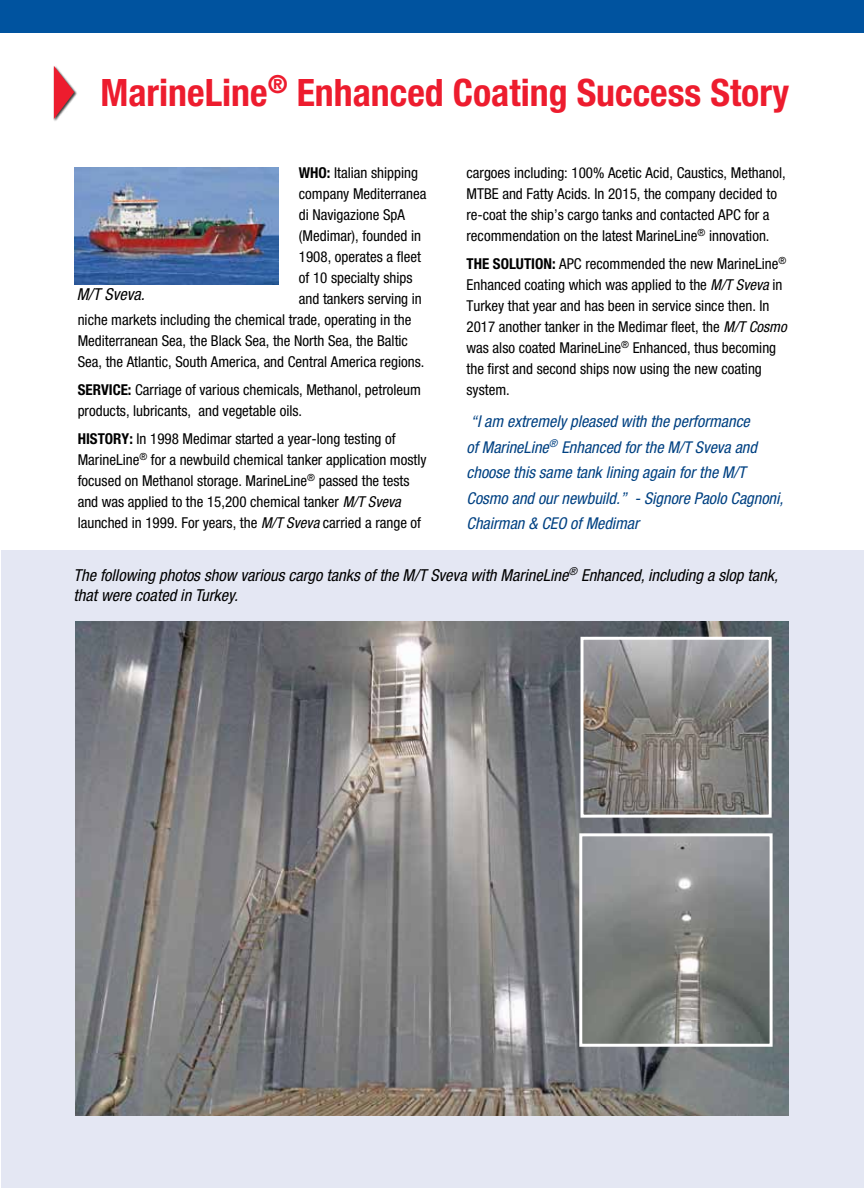
<style>
.page{position:relative;width:864px;height:1188px;background:#fff}
.page>*{position:absolute;margin:0;border:0;box-sizing:border-box;transform-origin:0 0}
.t1{font:700 condensed 37.8px "Helvetica Neue LT Std";color:#ed1c2e}
.t2{font:italic condensed 16.5px/19.8px "Helvetica Neue LT Std";color:#000}
.t3{font:italic condensed 16.35px/25.5px "Helvetica Neue LT Std";color:#004182}
.t4{font:condensed 15px/21px "Helvetica Neue LT Std";color:#000}
.s1{font-weight:700}
.s2{font-style:italic}
</style>
<div class="page">
<div style="left:0;top:0;width:864px;height:33px;background:#00539f"></div>
<div style="left:1px;top:551px;width:863px;height:637px;background:#e4e7f3"></div>
<img style="left:75px;top:167px;width:204px;height:118px">
<img style="left:76px;top:621px;width:712px;height:495px">
<img style="left:584px;top:641px;width:184px;height:173px">
<div style="left:580px;top:637px;width:192px;height:181px;border:3px solid #fff"></div>
<img style="left:583px;top:837px;width:186px;height:206px">
<div style="left:579px;top:833px;width:194px;height:214px;border:3px solid #fff"></div>
<div style="left:53px;top:65px;width:25px;height:57px;background:#000;opacity:.75"></div>
<svg style="left:54px;top:66px;width:20px;height:53px"></svg>
<h1 class="t1" style="left:100px;top:70px;width:690px">MarineLine<sup>®</sup> Enhanced Coating Success Story</h1>
<p class="t4" style="left:299px;top:162px;width:121px"><span class="s1">WHO:</span> Italian shipping</p>
<p class="t4" style="left:299px;top:183px;width:129px">company Mediterranea</p>
<p class="t4" style="left:299px;top:204px;width:108px">di Navigazione SpA</p>
<p class="t4" style="left:299px;top:225px;width:124px">(Medimar), founded in</p>
<p class="t4" style="left:299px;top:246px;width:124px">1908, operates a fleet</p>
<p class="t4" style="left:299px;top:267px;width:115px">of 10 specialty ships</p>
<p class="t4" style="left:299px;top:288px;width:124px">and tankers serving in</p>
<p class="t4" style="left:78px;top:309px;width:335px">niche markets including the chemical trade, operating in the</p>
<p class="t4" style="left:78px;top:330px;width:332px">Mediterranean Sea, the Black Sea, the North Sea, the Baltic</p>
<p class="t4" style="left:78px;top:351px;width:348px">Sea, the Atlantic, South America, and Central America regions.</p>
<p class="t4" style="left:78px;top:379px;width:345px"><span class="s1">SERVICE:</span> Carriage of various chemicals, Methanol, petroleum products, lubricants, and vegetable oils.</p>
<p class="t4" style="left:78px;top:428px;width:350px"><span class="s1">HISTORY:</span> In 1998 Medimar started a year-long testing of MarineLine<sup>®</sup> for a newbuild chemical tanker application mostly focused on Methanol storage. MarineLine<sup>®</sup> passed the tests and was applied to the 15,200 chemical tanker <span class="s2">M/T Sveva </span>launched in 1999. For years, the <span class="s2">M/T Sveva</span> carried a range of</p>
<p class="t2" style="left:77px;top:285px;width:70px">M/T Sveva.</p>
<p class="t4" style="left:467px;top:162px;width:321px">cargoes including: 100% Acetic Acid, Caustics, Methanol, MTBE and Fatty Acids. In 2015, the company decided to re-coat the ship’s cargo tanks and contacted APC for a recommendation on the latest MarineLine<sup>®</sup> innovation.</p>
<p class="t4" style="left:467px;top:253px;width:322px"><span class="s1">THE SOLUTION:</span> APC recommended the new MarineLine<sup>® </sup>Enhanced coating which was applied to the <span class="s2">M/T Sveva</span> in Turkey that year and has been in service since then. In 2017 another tanker in the Medimar fleet, the <span class="s2">M/T Cosmo </span>was also coated MarineLine<sup>®</sup> Enhanced, thus becoming the first and second ships now using the new coating system.</p>
<p class="t3" style="left:467px;top:409px;width:318px">“I am extremely pleased with the performance<br>of MarineLine<sup>®</sup> Enhanced for the M/T Sveva and choose this same tank lining again for the M/T Cosmo and our newbuild.” - Signore Paolo Cagnoni, Chairman &amp; CEO of Medimar</p>
<p class="t2" style="left:73px;top:566px;width:706px">The following photos show various cargo tanks of the M/T Sveva with MarineLine<sup>®</sup> Enhanced, including a slop tank, that were coated in Turkey.</p>
</div>
